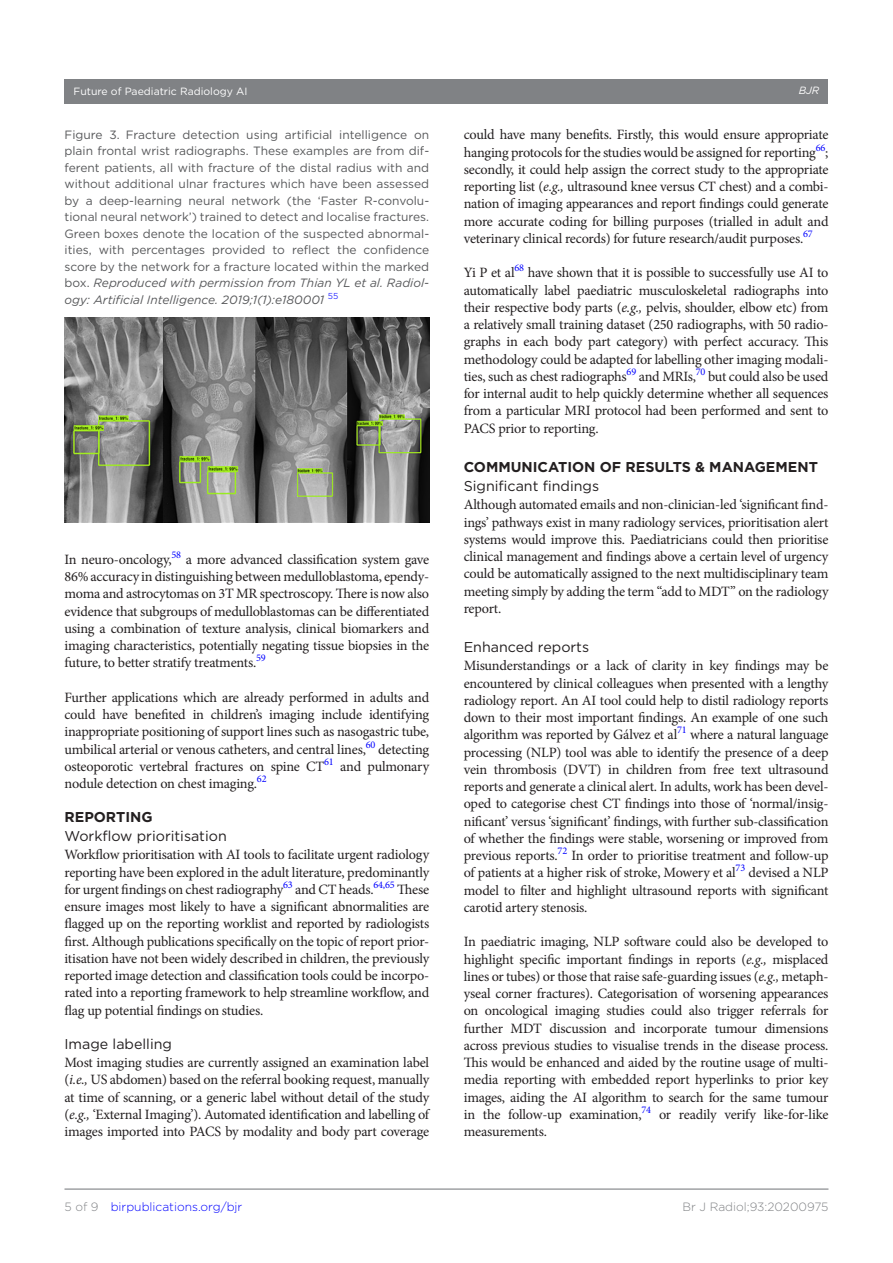
<style>
.page{position:relative;width:893px;height:1263px;background:#fff}
.page>*{position:absolute;margin:0;border:0;box-sizing:border-box;transform-origin:0 0}
.t1{font:14.25px/17.2px "Minion Pro";letter-spacing:-.015em;color:#231f20;text-align:justify}
.t2{font:14.25px "Gotham";color:#231f20}
.t3{font:700 14.25px "Gotham";color:#231f20}
.t4{font:12px/16.5px "Gotham";color:#57585a;text-align:justify}
.t5{font:300 12px "Gotham";color:#00f}
.t6{font:300 12px "Gotham";color:#808285}
.t7{font:10.5px "Gotham";color:#fff}
.t8{font:italic 10.5px "Gotham";color:#fff}
.s1{font-style:italic}
.s2{color:#808285}
</style>
<div class="page">
<hr style="left:64px;top:1188px;width:764px;height:2px;background:#808285">
<div style="left:64px;top:79px;width:764px;height:24px;background:#808285"></div>
<img style="left:64px;top:318px;width:365px;height:205px">
<p class="t7" style="left:74px;top:85px;width:176px">Future of Paediatric Radiology AI</p>
<p class="t8" style="left:799px;top:85px;width:22px">BJR</p>
<p class="t4" style="left:64px;top:126px;width:366px">Figure 3. Fracture detection using artificial intelligence on plain frontal wrist radiographs. These examples are from dif&shy;ferent patients, all with fracture of the distal radius with and without additional ulnar fractures which have been assessed by a deep-learning neural network (the ‘Faster R-convolu&shy;tional neural network’) trained to detect and localise fractures.<br>Green boxes denote the location of the suspected abnormal&shy;ities, with percentages provided to reflect the confidence score by the network for a fracture located within the marked box. <span class="s1">Reproduced with permission from Thian YL et al. Radiol&shy;ogy: Artificial Intelligence. 2019;1(1):e180001</span> <sup>55</sup></p>
<p class="t1" style="left:64px;top:551px;width:366px">In neuro-oncology,<sup>58</sup> a more advanced classification system gave 86% accuracy in distinguishing between medulloblastoma, ependy&shy;moma and astrocytomas on 3T MR spectroscopy. There is now also evidence that subgroups of medulloblastomas can be differentiated using a combination of texture analysis, clinical biomarkers and imaging characteristics, potentially negating tissue biopsies in the future, to better stratify treatments.<sup>59</sup></p>
<p class="t1" style="left:64px;top:689px;width:366px">Further applications which are already performed in adults and could have benefited in children’s imaging include identifying inappropriate positioning of support lines such as nasogastric tube, umbilical arterial or venous catheters, and central lines,<sup>60</sup> detecting osteoporotic vertebral fractures on spine CT<sup>61</sup> and pulmonary nodule detection on chest imaging.<sup>62</sup></p>
<p class="t3" style="left:64px;top:807px;width:90px">REPORTING</p>
<p class="t2" style="left:64px;top:827px;width:164px">Workflow prioritisation</p>
<p class="t1" style="left:64px;top:846px;width:366px">Workflow prioritisation with AI tools to facilitate urgent radiology reporting have been explored in the adult literature, predominantly for urgent findings on chest radiography<sup>63</sup> and CT heads.<sup>64,65</sup> These ensure images most likely to have a significant abnormalities are flagged up on the reporting worklist and reported by radiologists first. Although publications specifically on the topic of report prior&shy;itisation have not been widely described in children, the previously reported image detection and classification tools could be incorpo&shy;rated into a reporting framework to help streamline workflow, and flag up potential findings on studies.</p>
<p class="t2" style="left:64px;top:1035px;width:109px">Image labelling</p>
<p class="t1" style="left:64px;top:1054px;width:366px">Most imaging studies are currently assigned an examination label (<span class="s1">i.e.,</span> US abdomen) based on the referral booking request, manually at time of scanning, or a generic label without detail of the study (<span class="s1">e.g.,</span> ‘External Imaging’). Automated identification and labelling of images imported into PACS by modality and body part coverage</p>
<p class="t1" style="left:464px;top:126px;width:366px">could have many benefits. Firstly, this would ensure appropriate hanging protocols for the studies would be assigned for reporting<sup>66</sup>; secondly, it could help assign the correct study to the appropriate reporting list (<span class="s1">e.g.,</span> ultrasound knee versus CT chest) and a combi&shy;nation of imaging appearances and report findings could generate more accurate coding for billing purposes (trialled in adult and veterinary clinical records) for future research/audit purposes.<sup>67</sup></p>
<p class="t1" style="left:464px;top:264px;width:366px">Yi P et al<sup>68</sup> have shown that it is possible to successfully use AI to automatically label paediatric musculoskeletal radiographs into their respective body parts (<span class="s1">e.g.,</span> pelvis, shoulder, elbow etc) from a relatively small training dataset (250 radiographs, with 50 radio&shy;graphs in each body part category) with perfect accuracy. This methodology could be adapted for labelling other imaging modali&shy;ties, such as chest radiographs<sup>69</sup> and MRIs,<sup>70</sup> but could also be used for internal audit to help quickly determine whether all sequences from a particular MRI protocol had been performed and sent to PACS prior to reporting.</p>
<p class="t3" style="left:464px;top:457px;width:356px">COMMUNICATION OF RESULTS &amp; MANAGEMENT</p>
<p class="t2" style="left:464px;top:477px;width:137px">Significant findings</p>
<p class="t1" style="left:464px;top:496px;width:366px">Although automated emails and non-clinician-led ‘significant find&shy;ings’ pathways exist in many radiology services, prioritisation alert systems would improve this. Paediatricians could then prioritise clinical management and findings above a certain level of urgency could be automatically assigned to the next multidisciplinary team meeting simply by adding the term “add to MDT” on the radiology report.</p>
<p class="t2" style="left:464px;top:638px;width:127px">Enhanced reports</p>
<p class="t1" style="left:464px;top:657px;width:366px">Misunderstandings or a lack of clarity in key findings may be encountered by clinical colleagues when presented with a lengthy radiology report. An AI tool could help to distil radiology reports down to their most important findings. An example of one such algorithm was reported by Gálvez et al<sup>71</sup> where a natural language processing (NLP) tool was able to identify the presence of a deep vein thrombosis (DVT) in children from free text ultrasound reports and generate a clinical alert. In adults, work has been devel&shy;oped to categorise chest CT findings into those of ‘normal/insig&shy;nificant’ versus ‘significant’ findings, with further sub-classification of whether the findings were stable, worsening or improved from previous reports.<sup>72</sup> In order to prioritise treatment and follow-up of patients at a higher risk of stroke, Mowery et al<sup>73</sup> devised a NLP model to filter and highlight ultrasound reports with significant carotid artery stenosis.</p>
<p class="t1" style="left:464px;top:933px;width:366px">In paediatric imaging, NLP software could also be developed to highlight specific important findings in reports (<span class="s1">e.g.,</span> misplaced lines or tubes) or those that raise safe-guarding issues (<span class="s1">e.g.,</span> metaph&shy;yseal corner fractures). Categorisation of worsening appearances on oncological imaging studies could also trigger referrals for further MDT discussion and incorporate tumour dimensions across previous studies to visualise trends in the disease process.<br>This would be enhanced and aided by the routine usage of multi&shy;media reporting with embedded report hyperlinks to prior key images, aiding the AI algorithm to search for the same tumour in the follow-up examination,<sup>74</sup> or readily verify like-for-like measurements.</p>
<p class="t5" style="left:64px;top:1199px;width:179px"><span class="s2">5 of 9</span> birpublications.org/bjr</p>
<p class="t6" style="left:682px;top:1199px;width:148px">Br J Radiol;93:20200975</p>
</div>
